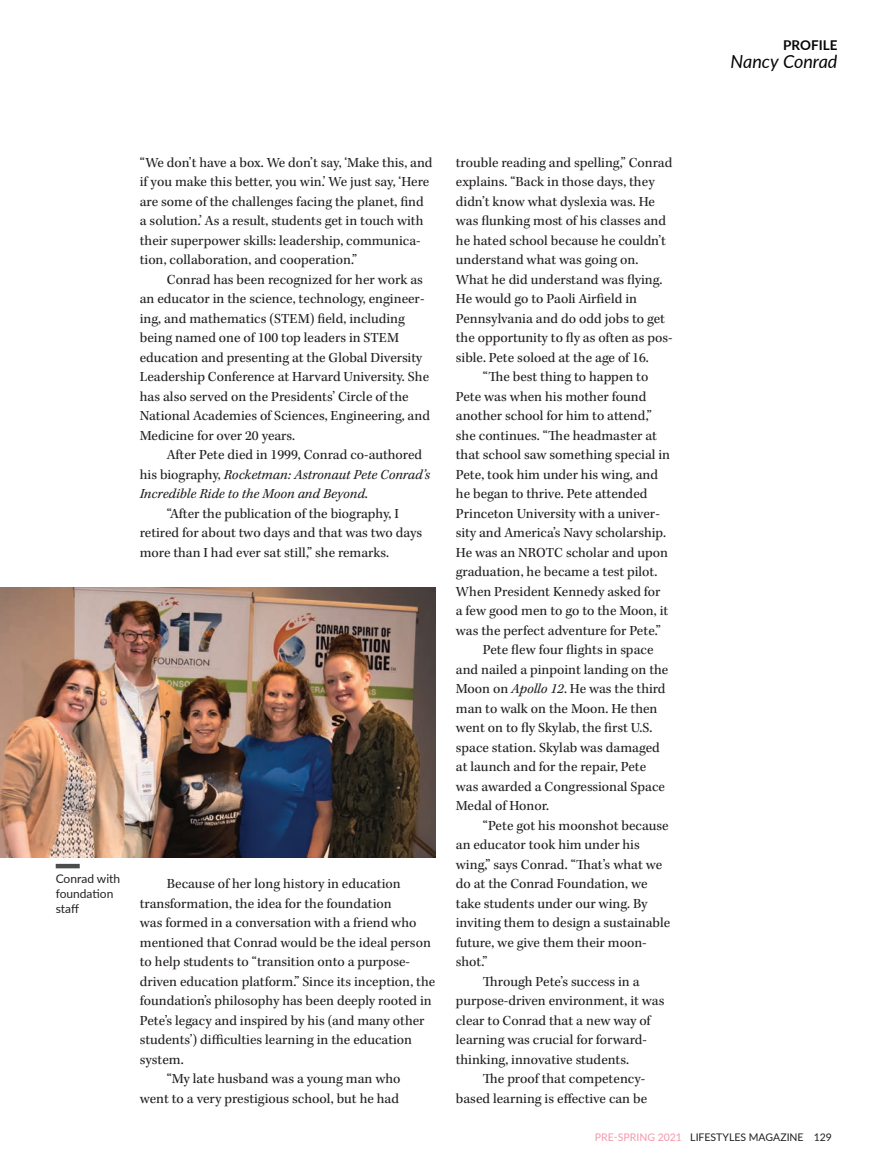
<style>
.page{position:relative;width:878px;height:1175px;background:#fff}
.page>*{position:absolute;margin:0;border:0;box-sizing:border-box;transform-origin:0 0}
.t1{font:italic 18px "Lato";color:#040504}
.t2{font:14.25px/19.5px "Kepler Std";color:#231f20}
.t3{font:italic 14.25px "Kepler Std";color:#231f20}
.t4{font:700 13.5px "Lato";color:#040504}
.t5{font:12px/15px "Lato";color:#231f20}
.t6{font:10.5px "Lato";color:#231f20}
.s1{font-style:normal}
.s2{font-style:italic}
.s3{color:#f597aa}
</style>
<div class="page">
<img style="left:0;top:587px;width:435px;height:270px">
<div style="left:56px;top:863px;width:24px;height:5px;background:#4b4c4d"></div>
<p class="t4" style="left:783px;top:35px;width:56px">PROFILE</p>
<p class="t1" style="left:730px;top:48px;width:108px">Nancy Conrad</p>
<p class="t2" style="left:140px;top:153px;width:294px">“We don’t have a box. We don’t say, ‘Make this, and if you make this better, you win.’ We just say, ‘Here are some of the challenges facing the planet, find a solution.’ As a result, students get in touch with their superpower skills: leadership, communica&shy;tion, collaboration, and cooperation.”</p>
<p class="t2" style="left:140px;top:270px;width:292px;text-indent:27px">Conrad has been recognized for her work as an educator in the science, technology, engineer&shy;ing, and mathematics (STEM) field, including being named one of 100 top leaders in STEM education and presenting at the Global Diversity Leadership Conference at Harvard University. She has also served on the Presidents’ Circle of the National Academies of Sciences, Engineering, and Medicine for over 20 years.</p>
<p class="t2" style="left:167px;top:445px;width:257px">After Pete died in 1999, Conrad co-authored</p>
<p class="t3" style="left:140px;top:466px;width:292px"><span class="s1">his biography,</span> Rocketman: Astronaut Pete Conrad’s</p>
<p class="t3" style="left:140px;top:485px;width:229px">Incredible Ride to the Moon and Beyond<span class="s1">.</span></p>
<p class="t2" style="left:167px;top:504px;width:234px">“After the publication of the biography, I</p>
<p class="t2" style="left:140px;top:523px;width:284px">retired for about two days and that was two days</p>
<p class="t2" style="left:140px;top:543px;width:251px">more than I had ever sat still,” she remarks.</p>
<p class="t5" style="left:56px;top:870px;width:66px">Conrad with foundation staff</p>
<p class="t2" style="left:167px;top:874px;width:235px">Because of her long history in education</p>
<p class="t2" style="left:140px;top:894px;width:253px">transformation, the idea for the foundation</p>
<p class="t2" style="left:140px;top:913px;width:278px">was formed in a conversation with a friend who</p>
<p class="t2" style="left:140px;top:933px;width:292px">mentioned that Conrad would be the ideal person</p>
<p class="t2" style="left:140px;top:952px;width:272px">to help students to “transition onto a purpose-</p>
<p class="t2" style="left:140px;top:972px;width:297px">driven education platform.” Since its inception, the</p>
<p class="t2" style="left:140px;top:991px;width:293px">foundation’s philosophy has been deeply rooted in</p>
<p class="t2" style="left:140px;top:1011px;width:286px">Pete’s legacy and inspired by his (and many other</p>
<p class="t2" style="left:140px;top:1030px;width:274px">students’) difficulties learning in the education</p>
<p class="t2" style="left:140px;top:1050px;width:45px">system.</p>
<p class="t2" style="left:167px;top:1069px;width:235px">“My late husband was a young man who</p>
<p class="t2" style="left:140px;top:1089px;width:261px">went to a very prestigious school, but he had</p>
<p class="t2" style="left:456px;top:153px;width:218px">trouble reading and spelling,” Conrad</p>
<p class="t2" style="left:456px;top:172px;width:200px">explains. “Back in those days, they</p>
<p class="t2" style="left:456px;top:192px;width:201px">didn’t know what dyslexia was. He</p>
<p class="t2" style="left:456px;top:211px;width:212px">was flunking most of his classes and</p>
<p class="t2" style="left:456px;top:231px;width:212px">he hated school because he couldn’t</p>
<p class="t2" style="left:456px;top:250px;width:184px">understand what was going on.</p>
<p class="t2" style="left:456px;top:270px;width:208px">What he did understand was flying.</p>
<p class="t2" style="left:456px;top:289px;width:183px">He would go to Paoli Airfield in</p>
<p class="t2" style="left:456px;top:309px;width:211px">Pennsylvania and do odd jobs to get</p>
<p class="t2" style="left:456px;top:328px;width:218px">the opportunity to fly as often as pos-</p>
<p class="t2" style="left:456px;top:348px;width:194px">sible. Pete soloed at the age of 16.</p>
<p class="t2" style="left:483px;top:367px;width:167px">“The best thing to happen to</p>
<p class="t2" style="left:456px;top:387px;width:192px">Pete was when his mother found</p>
<p class="t2" style="left:456px;top:406px;width:197px">another school for him to attend,”</p>
<p class="t2" style="left:456px;top:426px;width:203px">she continues. “The headmaster at</p>
<p class="t2" style="left:456px;top:445px;width:216px">that school saw something special in</p>
<p class="t2" style="left:456px;top:465px;width:204px">Pete, took him under his wing, and</p>
<p class="t2" style="left:456px;top:484px;width:193px">he began to thrive. Pete attended</p>
<p class="t2" style="left:456px;top:504px;width:205px">Princeton University with a univer-</p>
<p class="t2" style="left:456px;top:523px;width:212px">sity and America’s Navy scholarship.</p>
<p class="t2" style="left:456px;top:543px;width:213px">He was an NROTC scholar and upon</p>
<p class="t2" style="left:456px;top:562px;width:203px">graduation, he became a test pilot.</p>
<p class="t2" style="left:456px;top:582px;width:206px">When President Kennedy asked for</p>
<p class="t2" style="left:456px;top:601px;width:214px">a few good men to go to the Moon, it</p>
<p class="t2" style="left:456px;top:621px;width:206px">was the perfect adventure for Pete.”</p>
<p class="t2" style="left:483px;top:640px;width:172px">Pete flew four flights in space</p>
<p class="t2" style="left:456px;top:660px;width:214px">and nailed a pinpoint landing on the</p>
<p class="t2" style="left:456px;top:679px;width:211px">Moon on <span class="s2">Apollo 12</span>. He was the third</p>
<p class="t2" style="left:456px;top:699px;width:203px">man to walk on the Moon. He then</p>
<p class="t2" style="left:456px;top:718px;width:198px">went on to fly Skylab, the first U.S.</p>
<p class="t2" style="left:456px;top:738px;width:205px">space station. Skylab was damaged</p>
<p class="t2" style="left:456px;top:757px;width:192px">at launch and for the repair, Pete</p>
<p class="t2" style="left:456px;top:777px;width:210px">was awarded a Congressional Space</p>
<p class="t2" style="left:456px;top:796px;width:95px">Medal of Honor.</p>
<p class="t2" style="left:483px;top:816px;width:187px">“Pete got his moonshot because</p>
<p class="t2" style="left:456px;top:835px;width:185px">an educator took him under his</p>
<p class="t2" style="left:456px;top:855px;width:208px">wing,” says Conrad. “That’s what we</p>
<p class="t2" style="left:456px;top:874px;width:193px">do at the Conrad Foundation, we</p>
<p class="t2" style="left:456px;top:894px;width:193px">take students under our wing. By</p>
<p class="t2" style="left:456px;top:913px;width:216px">inviting them to design a sustainable</p>
<p class="t2" style="left:456px;top:933px;width:192px">future, we give them their moon-</p>
<p class="t2" style="left:456px;top:952px;width:33px">shot.”</p>
<p class="t2" style="left:483px;top:972px;width:158px">Through Pete’s success in a</p>
<p class="t2" style="left:456px;top:991px;width:210px">purpose-driven environment, it was</p>
<p class="t2" style="left:456px;top:1011px;width:196px">clear to Conrad that a new way of</p>
<p class="t2" style="left:456px;top:1030px;width:192px">learning was crucial for forward-</p>
<p class="t2" style="left:456px;top:1050px;width:175px">thinking, innovative students.</p>
<p class="t2" style="left:483px;top:1069px;width:164px">The proof that competency-</p>
<p class="t2" style="left:456px;top:1089px;width:193px">based learning is effective can be</p>
<p class="t6" style="left:595px;top:1129px;width:238px"><span class="s3">PRE-SPRING 2021</span> LIFESTYLES MAGAZINE 129</p>
</div>
